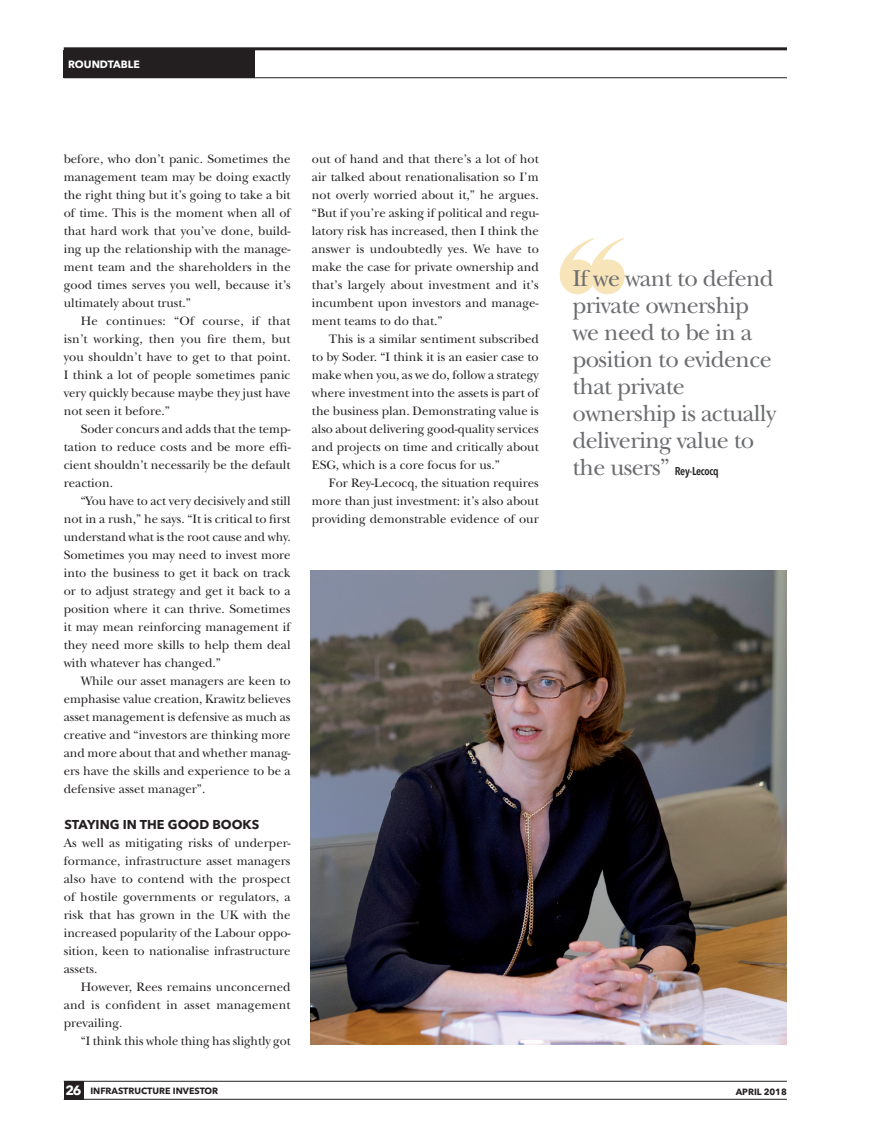
<style>
.page{position:relative;width:872px;height:1148px;background:#fff}
.page>*{position:absolute;margin:0;border:0;box-sizing:border-box;transform-origin:0 0}
.t1{font:24px/27px "New Baskerville Std";letter-spacing:-.025em;color:#6c6d70}
.t2{font:12.75px/18px "New Baskerville Std";color:#231f20;text-align:justify}
.t3{font:700 12.75px "Avenir Next LT Pro";color:#231f20}
.t4{font:600 condensed 11.25px "Avenir Next LT Pro";letter-spacing:-.025em;color:#231f20}
.t5{font:700 10.5px "Avenir Next LT Pro";color:#fff}
.t6{font:700 9px "Avenir Next LT Pro";color:#231f20}
.s1{font-family:"New Baskerville Std";font-weight:400;font-stretch:normal;font-size:24px;color:#6c6d70}
.s2{font-size:13.35px;color:#fff}
</style>
<div class="page">
<div style="left:64px;top:1081px;width:19px;height:18px;background:#231f20"></div>
<hr style="left:64px;top:1081px;width:723px;height:1px;background:#231f20">
<hr style="left:64px;top:1099px;width:723px;height:1px;background:#231f20">
<div style="left:64px;top:50px;width:191px;height:28px;background:#231f20"></div>
<hr style="left:64px;top:47px;width:723px;height:3px;background:#231f20">
<hr style="left:64px;top:77px;width:723px;height:1px;background:#231f20">
<img style="left:310px;top:571px;width:477px;height:474px">
<svg style="left:559px;top:238px;width:65px;height:56px"></svg>
<p class="t5" style="left:68px;top:58px;width:73px">ROUNDTABLE</p>
<p class="t2" style="left:64px;top:150px;width:228px">before, who don’t panic. Sometimes the management team may be doing exactly the right thing but it’s going to take a bit of time. This is the moment when all of that hard work that you’ve done, build&shy;ing up the relationship with the manage&shy;ment team and the shareholders in the good times serves you well, because it’s ultimately about trust.”</p>
<p class="t2" style="left:64px;top:312px;width:228px;text-indent:17px">He continues: “Of course, if that isn’t working, then you fire them, but you shouldn’t have to get to that point.<br>I think a lot of people sometimes panic very quickly because maybe they just have not seen it before.”</p>
<p class="t2" style="left:64px;top:420px;width:228px;text-indent:17px">Soder concurs and adds that the temp&shy;tation to reduce costs and be more effi&shy;cient shouldn’t necessarily be the default reaction.</p>
<p class="t2" style="left:64px;top:492px;width:228px;text-indent:17px">“You have to act very decisively and still not in a rush,” he says. “It is critical to first understand what is the root cause and why.<br>Sometimes you may need to invest more into the business to get it back on track or to adjust strategy and get it back to a position where it can thrive. Sometimes it may mean reinforcing management if they need more skills to help them deal with whatever has changed.”</p>
<p class="t2" style="left:64px;top:672px;width:228px;text-indent:17px">While our asset managers are keen to emphasise value creation, Krawitz believes asset management is defensive as much as creative and “investors are thinking more and more about that and whether manag&shy;ers have the skills and experience to be a defensive asset manager”.</p>
<p class="t3" style="left:65px;top:817px;width:196px">STAYING IN THE GOOD BOOKS</p>
<p class="t2" style="left:64px;top:834px;width:228px">As well as mitigating risks of underper&shy;formance, infrastructure asset managers also have to contend with the prospect of hostile governments or regulators, a risk that has grown in the UK with the increased popularity of the Labour oppo&shy;sition, keen to nationalise infrastructure assets.</p>
<p class="t2" style="left:64px;top:978px;width:228px;text-indent:17px">However, Rees remains unconcerned and is confident in asset management prevailing.</p>
<p class="t2" style="left:81px;top:1032px;width:211px">“I think this whole thing has slightly got</p>
<p class="t2" style="left:312px;top:150px;width:228px">out of hand and that there’s a lot of hot air talked about renationalisation so I’m not overly worried about it,” he argues. “But if you’re asking if political and regu&shy;latory risk has increased, then I think the answer is undoubtedly yes. We have to make the case for private ownership and that’s largely about investment and it’s incumbent upon investors and manage&shy;ment teams to do that.”</p>
<p class="t2" style="left:312px;top:330px;width:228px;text-indent:17px">This is a similar sentiment subscribed to by Soder. “I think it is an easier case to make when you, as we do, follow a strategy where investment into the assets is part of the business plan. Demonstrating value is also about delivering good-quality services and projects on time and critically about ESG, which is a core focus for us.”</p>
<p class="t2" style="left:312px;top:474px;width:228px;text-indent:17px">For Rey-Lecocq, the situation requires more than just investment: it’s also about providing demonstrable evidence of our</p>
<h1 class="t1" style="left:572px;top:265px;width:205px">If we want to defend private ownership we need to be in a position to evidence that private ownership is actually delivering value to</h1>
<p class="t4" style="left:572px;top:464px;width:148px"><span class="s1">the users”</span> Rey-Lecocq</p>
<p class="t6" style="left:65px;top:1085px;width:154px"><span class="s2">26</span> INFRASTRUCTURE INVESTOR</p>
<p class="t6" style="left:735px;top:1086px;width:53px">APRIL 2018</p>
</div>
